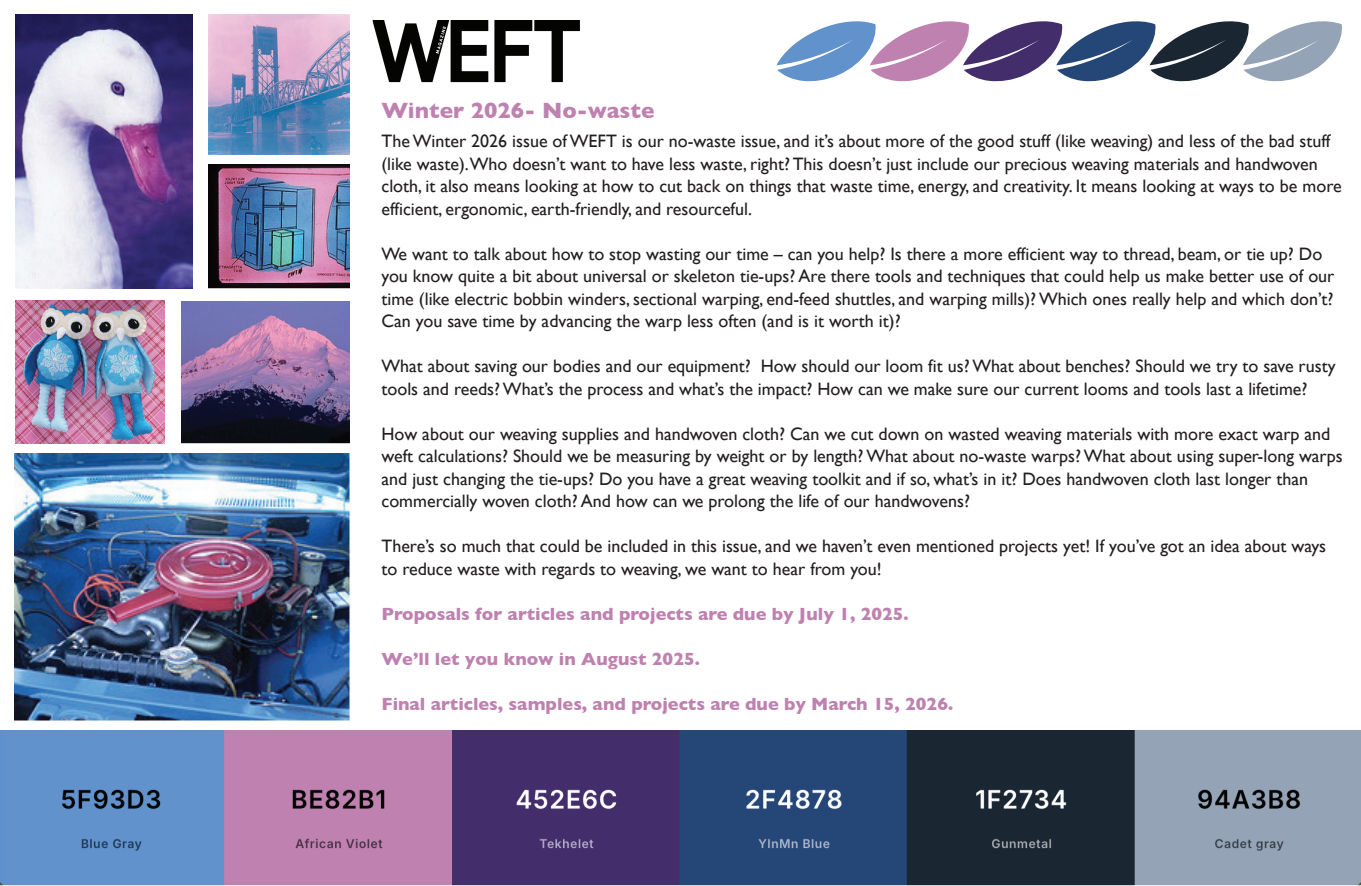
<style>
.page{position:relative;width:1361px;height:886px;background:#fff}
.page>*{position:absolute;margin:0;border:0;box-sizing:border-box;transform-origin:0 0}
.t1{font:700 22.5px "Gill Sans";color:#be81b0}
.t2{font:18px/22.5px "Gill Sans";color:#231f20}
.t3{font:700 18px "Gill Sans";color:#be81b0}
</style>
<div class="page">
<img style="left:0;top:730px;width:1361px;height:156px">
<img style="left:16px;top:14px;width:176px;height:274px">
<img style="left:15px;top:453px;width:336px;height:268px">
<img style="left:208px;top:164px;width:142px;height:124px">
<img style="left:208px;top:14px;width:141px;height:141px">
<img style="left:16px;top:300px;width:149px;height:143px">
<img style="left:182px;top:301px;width:168px;height:142px">
<img style="left:372px;top:20px;width:208px;height:63px">
<svg style="left:776px;top:21px;width:566px;height:61px"></svg>
<p class="t1" style="left:381px;top:93px;width:274px">Winter 2026- No-waste</p>
<p class="t2" style="left:381px;top:130px;width:962px">The Winter 2026 issue of WEFT is our no-waste issue, and it’s about more of the good stuff (like weaving) and less of the bad stuff (like waste).Who doesn’t want to have less waste, right? This doesn’t just include our precious weaving materials and handwoven cloth, it also means looking at how to cut back on things that waste time, energy, and creativity. It means looking at ways to be more efficient, ergonomic, earth-friendly, and resourceful.</p>
<p class="t2" style="left:381px;top:242px;width:954px">We want to talk about how to stop wasting our time – can you help? Is there a more efficient way to thread, beam, or tie up? Do you know quite a bit about universal or skeleton tie-ups? Are there tools and techniques that could help us make better use of our time (like electric bobbin winders, sectional warping, end-feed shuttles, and warping mills)? Which ones really help and which don’t?<br>Can you save time by advancing the warp less often (and is it worth it)?</p>
<p class="t2" style="left:381px;top:355px;width:955px">What about saving our bodies and our equipment? How should our loom fit us? What about benches? Should we try to save rusty tools and reeds? What’s the process and what’s the impact? How can we make sure our current looms and tools last a lifetime?</p>
<p class="t2" style="left:381px;top:422px;width:963px">How about our weaving supplies and handwoven cloth? Can we cut down on wasted weaving materials with more exact warp and weft calculations? Should we be measuring by weight or by length? What about no-waste warps? What about using super-long warps and just changing the tie-ups? Do you have a great weaving toolkit and if so, what’s in it? Does handwoven cloth last longer than commercially woven cloth? And how can we prolong the life of our handwovens?</p>
<p class="t2" style="left:381px;top:535px;width:946px">There’s so much that could be included in this issue, and we haven’t even mentioned projects yet! If you’ve got an idea about ways to reduce waste with regards to weaving, we want to hear from you!</p>
<p class="t3" style="left:381px;top:599px;width:529px">Proposals for articles and projects are due by July 1, 2025.</p>
<p class="t3" style="left:381px;top:644px;width:320px">We’ll let you know in August 2025.</p>
<p class="t3" style="left:381px;top:689px;width:573px">Final articles, samples, and projects are due by March 15, 2026.</p>
</div>
